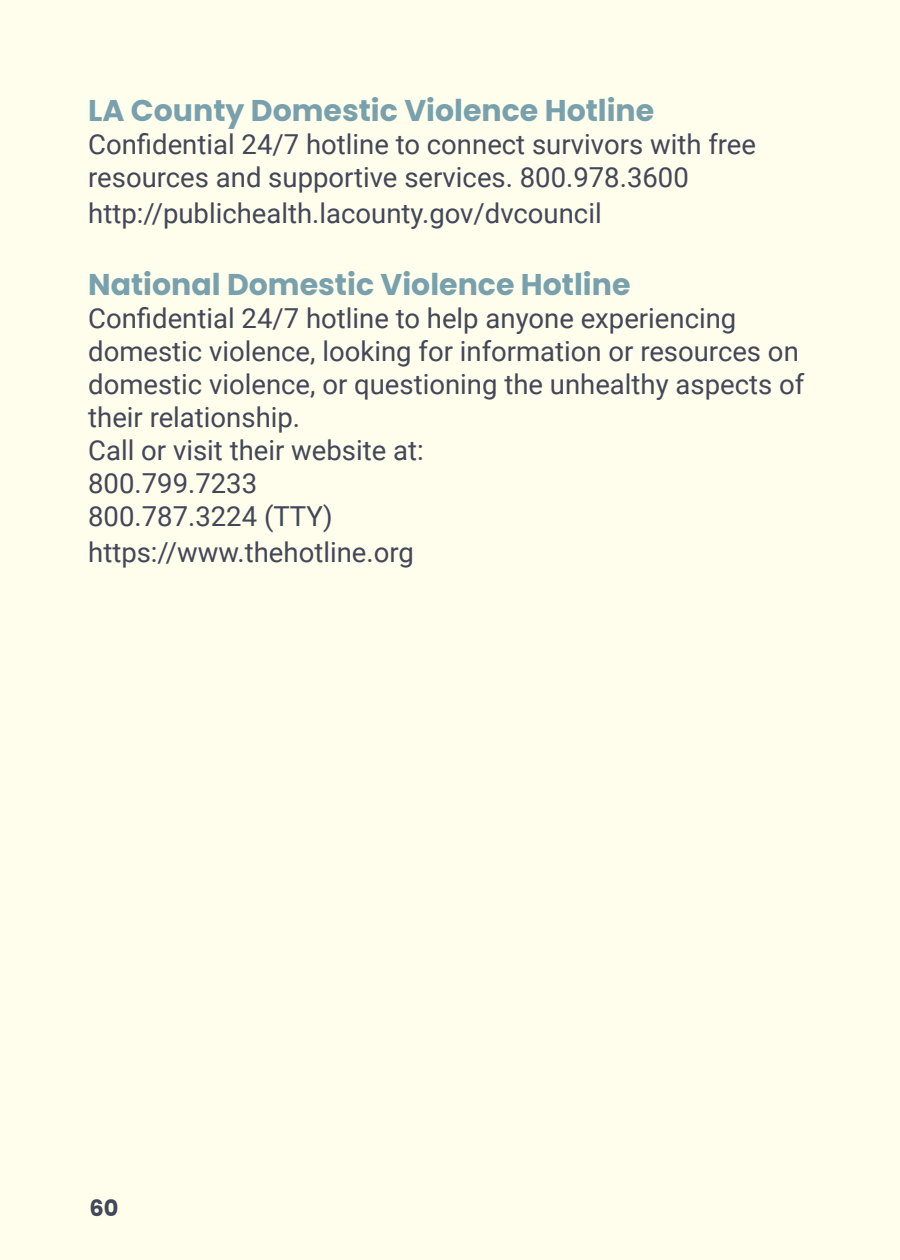
<style>
.page{position:relative;width:900px;height:1260px;background:#fffdeb}
.page>*{position:absolute;margin:0;border:0;box-sizing:border-box;transform-origin:0 0}
.t1{font:700 30px "Poppins";color:#78a1ad}
.t2{font:27.5px/33px "Roboto";color:#424759}
.t3{font:700 22.5px "Poppins";color:#424759}
</style>
<div class="page">
<p class="t1" style="left:88px;top:94px;width:568px">LA County Domestic Violence Hotline</p>
<p class="t2" style="left:88px;top:127px;width:669px">Confidential 24/7 hotline to connect survivors with free resources and supportive services. 800.978.3600</p>
<p class="t2" style="left:88px;top:196px;width:515px">http://publichealth.lacounty.gov/dvcouncil</p>
<p class="t1" style="left:88px;top:268px;width:544px">National Domestic Violence Hotline</p>
<p class="t2" style="left:88px;top:301px;width:718px">Confidential 24/7 hotline to help anyone experiencing domestic violence, looking for information or resources on domestic violence, or questioning the unhealthy aspects of their relationship.<br>Call or visit their website at:<br>800.799.7233<br>800.787.3224 (TTY)</p>
<p class="t2" style="left:88px;top:535px;width:327px">https://www.thehotline.org</p>
<p class="t3" style="left:89px;top:1195px;width:31px">60</p>
</div>
